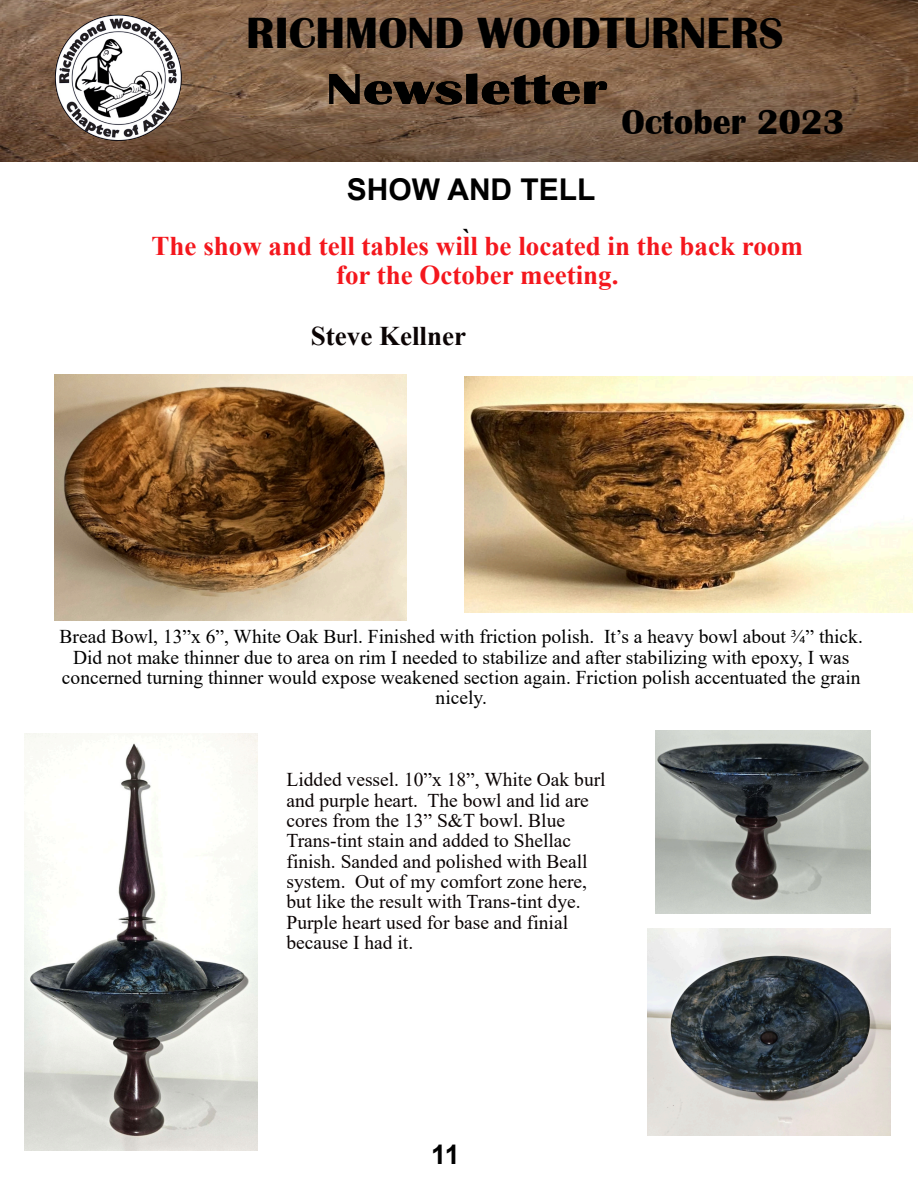
<style>
.page{position:relative;width:918px;height:1188px;background:#fff}
.page>*{position:absolute;margin:0;border:0;box-sizing:border-box;transform-origin:0 0}
.t1{font:700 45px/56.4px "Britannic";color:#000}
.t2{font:700 36px "Britannic";color:#000}
.t3{font:700 30px "Arial";color:#000}
.t4{font:700 27px/28.2px "Times New Roman";color:#f4171d;text-align:center}
.t5{font:700 27px "Times New Roman";color:#0b0404}
.t6{font:700 27px "Arial";color:#000}
.t7{font:700 27px "Times New Roman";color:#000}
.t8{font:19.5px/20.4px "Times New Roman";color:#0b0404}
.t9{font:19.5px/20.4px "Times New Roman";color:#000;text-align:center}
</style>
<div class="page">
<img style="left:0;top:0;width:918px;height:162px">
<img style="left:52px;top:12px;width:131px;height:132px">
<img style="left:54px;top:375px;width:353px;height:246px">
<img style="left:464px;top:376px;width:448px;height:237px">
<img style="left:25px;top:733px;width:233px;height:418px">
<img style="left:648px;top:928px;width:243px;height:208px">
<img style="left:656px;top:730px;width:215px;height:184px">
<h1 class="t1" style="left:326px;top:8px;width:459px;text-indent:-80px">RICHMOND WOODTURNERS<br>Newsletter</h1>
<h2 class="t2" style="left:621px;top:110px;width:225px">October 2023</h2>
<h3 class="t3" style="left:347px;top:179px;width:250px">SHOW AND TELL</h3>
<h3 class="t7" style="left:463px;top:228px;width:10px">`</h3>
<h3 class="t4" style="left:152px;top:235px;width:653px">The show and tell tables will be located in the back room for the October meeting.</h3>
<h3 class="t5" style="left:311px;top:327px;width:157px">Steve Kellner</h3>
<p class="t9" style="left:60px;top:629px;width:805px">Bread Bowl, 13”x 6”, White Oak Burl. Finished with friction polish. It’s a heavy bowl about ¾” thick.<br>Did not make thinner due to area on rim I needed to stabilize and after stabilizing with epoxy, I was concerned turning thinner would expose weakened section again. Friction polish accentuated the grain nicely.</p>
<p class="t8" style="left:287px;top:771px;width:321px">Lidded vessel. 10”x 18”, White Oak burl and purple heart. The bowl and lid are cores from the 13” S&amp;T bowl. Blue Trans-tint stain and added to Shellac finish. Sanded and polished with Beall system. Out of my comfort zone here, but like the result with Trans-tint dye.<br>Purple heart used for base and finial because I had it.</p>
<h3 class="t6" style="left:431px;top:1144px;width:30px">11</h3>
</div>
